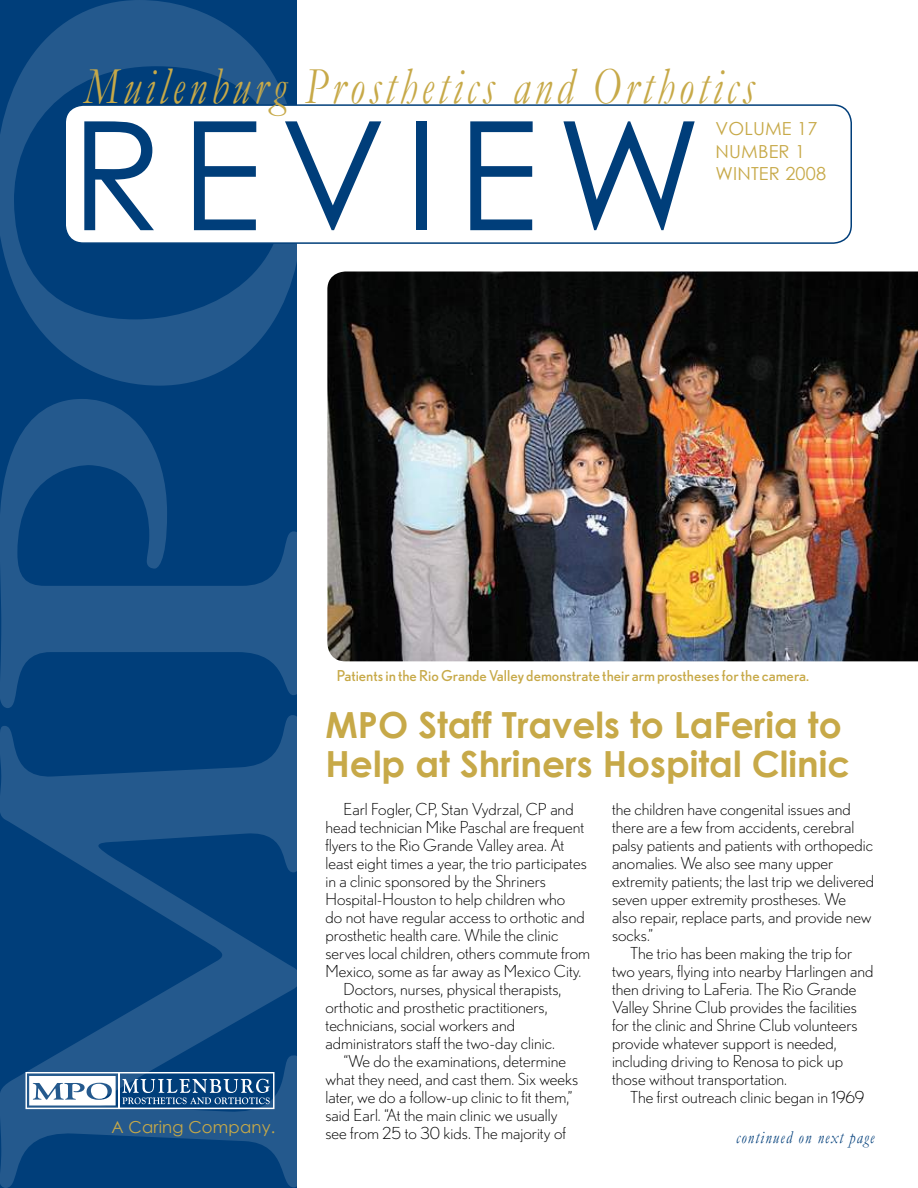
<style>
.page{position:relative;width:918px;height:1188px;background:#fff}
.page>*{position:absolute;margin:0;border:0;box-sizing:border-box;transform-origin:0 0}
.t1{font:151.5px "Century Gothic";letter-spacing:.12em;color:#003e7a}
.t2{font:italic 52.5px "Garamond";letter-spacing:.1em;color:#c7a948;scale:.8 1}
.t3{font:700 36px/39px "Century Gothic";color:#c7a948}
.t4{font:18px/22.5px "Century Gothic";letter-spacing:.01em;color:#c7a948}
.t5{font:italic 18px "Garamond";letter-spacing:.1em;color:#003e7a;scale:.8 1}
.t6{font:300 16.5px/18px "Nobel";color:#000;scale:1.04 1}
.t7{font:16.5px "Century Gothic";letter-spacing:.01em;color:#c7a948}
.t8{font:15px "Nobel";color:#c7a948}
</style>
<div class="page">
<img style="left:327px;top:272px;width:591px;height:389px">
<svg style="left:0;top:715px;width:297px;height:473px;background:#0e4881"></svg>
<svg style="left:0;top:399px;width:297px;height:309px;background:#0d4881"></svg>
<svg style="left:0;top:0;width:297px;height:386px;background:#104a82"></svg>
<div style="left:65px;top:105px;width:786px;height:138px;background:#fff;border-radius:18px"></div>
<div style="left:64px;top:104px;width:788px;height:140px;border:2px solid #003e7a;border-radius:18px"></div>
<svg style="left:26px;top:1072px;width:248px;height:37px"></svg>
<h2 class="t2" style="left:84px;top:55px;width:839px">Muilenburg Prosthetics and Orthotics</h2>
<h1 class="t1" style="left:70px;top:83px;width:633px">REVIEW</h1>
<p class="t4" style="left:716px;top:117px;width:103px">VOLUME 17<br>NUMBER 1<br>Winter</p>
<p class="t4" style="left:785px;top:162px;width:42px">2008</p>
<p class="t8" style="left:337px;top:667px;width:474px">Patients in the Rio Grande Valley demonstrate their arm prostheses for the camera.</p>
<p class="t7" style="left:111px;top:1117px;width:165px">A Caring Company.</p>
<h3 class="t3" style="left:326px;top:705px;width:526px">MPO Staff Travels to LaFeria to<br>Help at Shriners Hospital Clinic</h3>
<p class="t6" style="left:344px;top:800px;width:223px">Earl Fogler, CP, Stan Vydrzal, CP and</p>
<p class="t6" style="left:326px;top:818px;width:250px">head technician Mike Paschal are frequent</p>
<p class="t6" style="left:326px;top:836px;width:231px">flyers to the Rio Grande Valley area. At</p>
<p class="t6" style="left:326px;top:854px;width:253px">least eight times a year, the trio participates</p>
<p class="t6" style="left:326px;top:872px;width:213px">in a clinic sponsored by the Shriners</p>
<p class="t6" style="left:326px;top:890px;width:232px">Hospital-Houston to help children who</p>
<p class="t6" style="left:326px;top:908px;width:251px">do not have regular access to orthotic and</p>
<p class="t6" style="left:326px;top:926px;width:225px">prosthetic health care. While the clinic</p>
<p class="t6" style="left:326px;top:944px;width:256px">serves local children, others commute from</p>
<p class="t6" style="left:326px;top:962px;width:248px">Mexico, some as far away as Mexico City.</p>
<p class="t6" style="left:344px;top:980px;width:211px">Doctors, nurses, physical therapists,</p>
<p class="t6" style="left:326px;top:998px;width:215px">orthotic and prosthetic practitioners,</p>
<p class="t6" style="left:326px;top:1016px;width:184px">technicians, social workers and</p>
<p class="t6" style="left:326px;top:1034px;width:222px">administrators staff the two-day clinic.</p>
<p class="t6" style="left:344px;top:1052px;width:216px">“We do the examinations, determine</p>
<p class="t6" style="left:326px;top:1070px;width:245px">what they need, and cast them. Six weeks</p>
<p class="t6" style="left:326px;top:1088px;width:239px">later, we do a follow-up clinic to fit them,”</p>
<p class="t6" style="left:326px;top:1106px;width:225px">said Earl. “At the main clinic we usually</p>
<p class="t6" style="left:326px;top:1124px;width:233px">see from 25 to 30 kids. The majority of</p>
<p class="t6" style="left:612px;top:800px;width:254px">the children have congenital issues and there are a few from accidents, cerebral palsy patients and patients with orthopedic anomalies. We also see many upper extremity patients; the last trip we delivered seven upper extremity prostheses. We also repair, replace parts, and provide new socks.”</p>
<p class="t6" style="left:612px;top:944px;width:253px;text-indent:18px">The trio has been making the trip for two years, flying into nearby Harlingen and then driving to LaFeria. The Rio Grande Valley Shrine Club provides the facilities for the clinic and Shrine Club volunteers provide whatever support is needed, including driving to Renosa to pick up those without transportation.</p>
<p class="t6" style="left:630px;top:1088px;width:227px">The first outreach clinic began in 1969</p>
<p class="t5" style="left:736px;top:1126px;width:174px">continued on next page</p>
</div>
